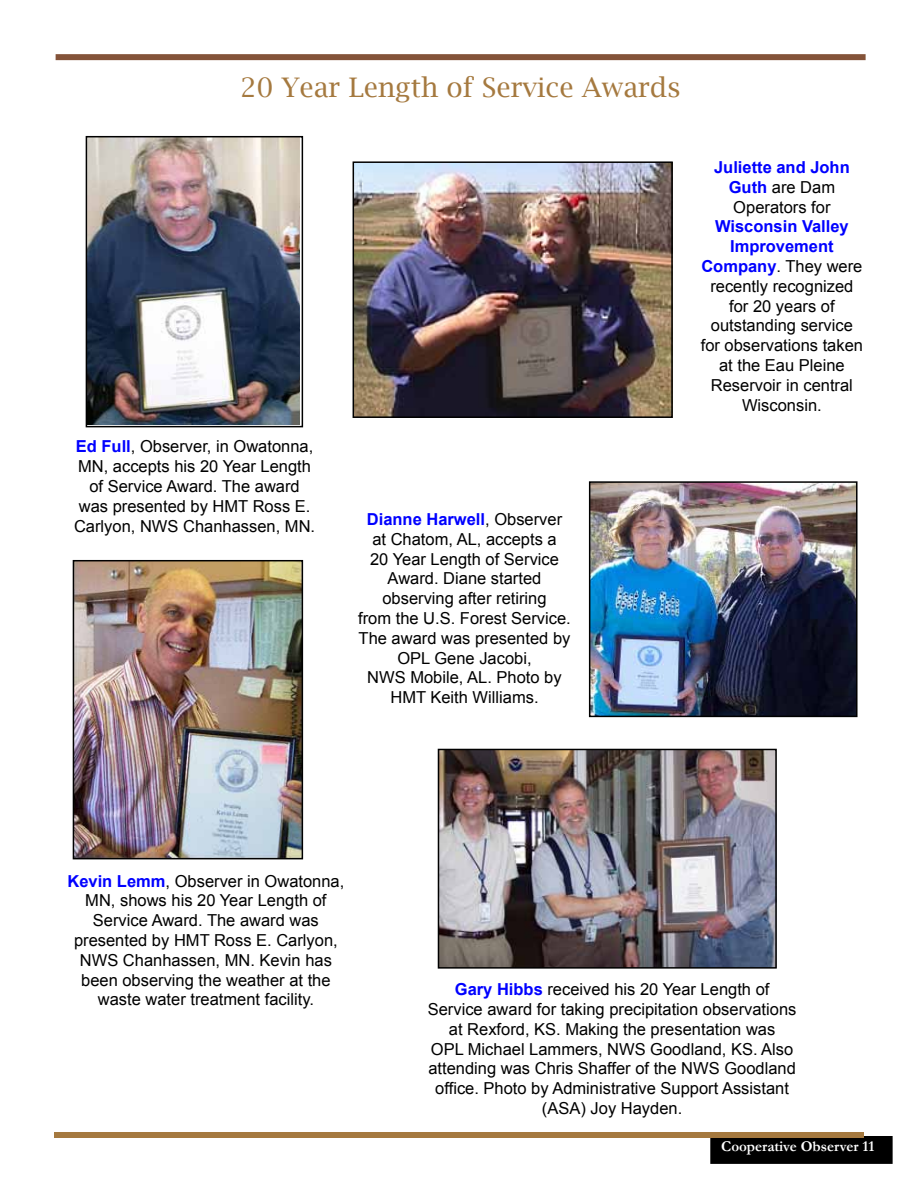
<style>
.page{position:relative;width:918px;height:1188px;background:#fff}
.page>*{position:absolute;margin:0;border:0;box-sizing:border-box;transform-origin:0 0}
.t1{font:27px "Lucida Bright";color:#a5793f}
.t2{font:16.5px/19.8px "Arial";color:#000;text-align:center}
.t3{font:700 16.5px/19.8px "Arial";color:#00f;text-align:center}
.t4{font:700 15px "Garamond";color:#fff}
.s1{font-weight:700;color:#00f}
.s2{font-weight:400;color:#000}
</style>
<div class="page">
<div style="left:711px;top:1137px;width:181px;height:26px;background:#000"></div>
<div style="left:710px;top:1136px;width:183px;height:28px;border:2px solid #000"></div>
<div style="left:54px;top:1132px;width:810px;height:6px;background:#a5793f"></div>
<div style="left:56px;top:54px;width:810px;height:6px;background:#845339"></div>
<img style="left:89px;top:139px;width:211px;height:285px">
<div style="left:86px;top:136px;width:217px;height:291px;border:2px solid #000"></div>
<img style="left:356px;top:164px;width:314px;height:251px">
<div style="left:353px;top:161px;width:320px;height:257px;border:2px solid #000"></div>
<img style="left:592px;top:484px;width:263px;height:230px">
<div style="left:589px;top:481px;width:269px;height:236px;border:2px solid #000"></div>
<img style="left:441px;top:752px;width:333px;height:214px">
<div style="left:438px;top:749px;width:339px;height:220px;border:2px solid #000"></div>
<img style="left:76px;top:563px;width:224px;height:293px">
<div style="left:73px;top:560px;width:230px;height:299px;border:2px solid #000"></div>
<h1 class="t1" style="left:240px;top:72px;width:442px">20 Year Length of Service Awards</h1>
<p class="t2" style="left:74px;top:437px;width:243px"><span class="s1">Ed Full</span>, Observer, in Owatonna,<br>MN, accepts his 20 Year Length of Service Award. The award was presented by HMT Ross E.<br>Carlyon, NWS Chanhassen, MN.</p>
<p class="t2" style="left:358px;top:509px;width:214px"><span class="s1">Dianne Harwell</span>, Observer at Chatom, AL, accepts a<br>20 Year Length of Service<br>Award. Diane started observing after retiring<br>from the U.S. Forest Service.<br>The award was presented by<br>OPL Gene Jacobi,<br>NWS Mobile, AL. Photo by<br>HMT Keith Williams.</p>
<p class="t3" style="left:714px;top:158px;width:137px">Juliette and John<br>Guth <span class="s2">are Dam<br>Operators for</span></p>
<p class="t2" style="left:701px;top:217px;width:164px"><span class="s1">Wisconsin Valley<br>Improvement<br>Company</span>. They were recently recognized for 20 years of outstanding service for observations taken at the Eau Pleine<br>Reservoir in central<br>Wisconsin.</p>
<p class="t2" style="left:67px;top:871px;width:278px"><span class="s1">Kevin Lemm</span>, Observer in Owatonna,<br>MN, shows his 20 Year Length of<br>Service Award. The award was presented by HMT Ross E. Carlyon,<br>NWS Chanhassen, MN. Kevin has been observing the weather at the waste water treatment facility.</p>
<p class="t2" style="left:428px;top:980px;width:370px"><span class="s1">Gary Hibbs</span> received his 20 Year Length of Service award for taking precipitation observations at Rexford, KS. Making the presentation was<br>OPL Michael Lammers, NWS Goodland, KS. Also attending was Chris Shaffer of the NWS Goodland office. Photo by Administrative Support Assistant (ASA) Joy Hayden.</p>
<p class="t4" style="left:721px;top:1136px;width:155px">Cooperative Observer 11</p>
</div>
